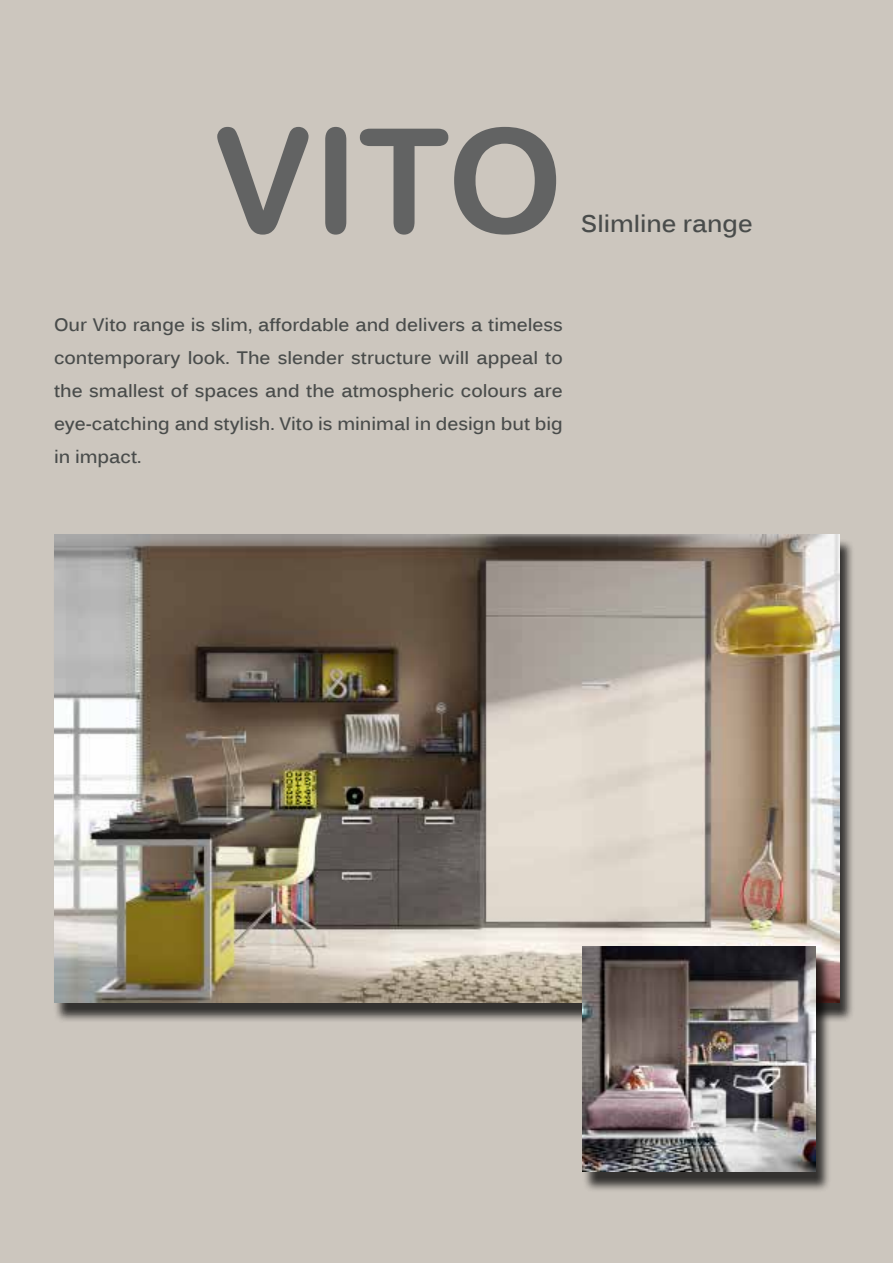
<style>
.page{position:relative;width:893px;height:1263px;background:#ccc6be}
.page>*{position:absolute;margin:0;border:0;box-sizing:border-box;transform-origin:0 0}
.t1{font:145.5px "Arial Rounded MT Bold";color:#626363}
.t2{font:700 24px "Kalinga";color:#494c4b}
.t3{font:700 18px/33px "Kalinga";color:#494c4b;text-align:justify}
</style>
<div class="page">
<div style="left:53px;top:539px;width:802px;height:484px;background:#000;opacity:.75"></div>
<img style="left:54px;top:534px;width:785px;height:468px">
<div style="left:582px;top:951px;width:249px;height:242px;background:#000;opacity:.75"></div>
<img style="left:583px;top:946px;width:233px;height:226px">
<h1 class="t1" style="left:213px;top:95px;width:351px">VITO</h1>
<h2 class="t2" style="left:581px;top:208px;width:173px">Slimline range</h2>
<p class="t3" style="left:54px;top:310px;width:510px">Our Vito range is slim, affordable and delivers a timeless contemporary look. The slender structure will appeal to the smallest of spaces and the atmospheric colours are eye-catching and stylish. Vito is minimal in design but big in impact.</p>
</div>
